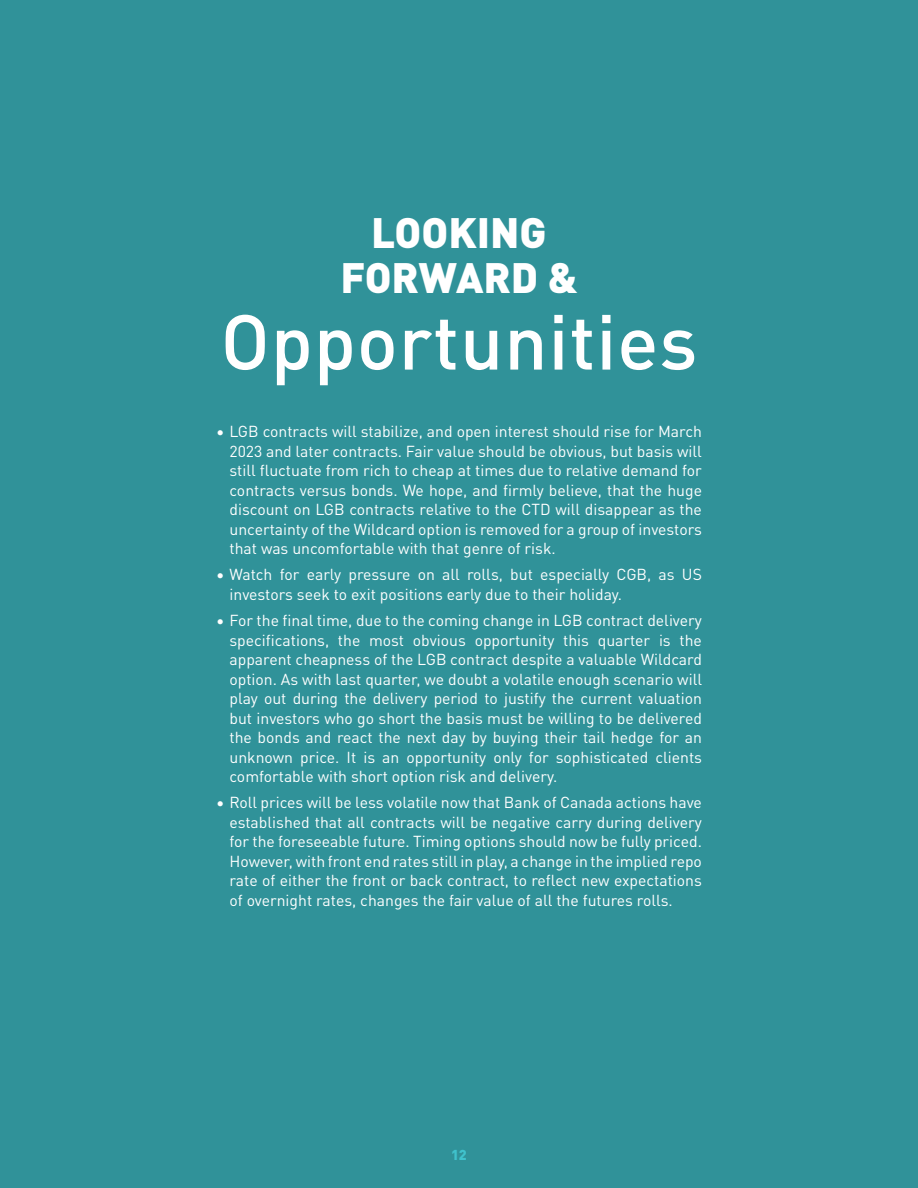
<style>
.page{position:relative;width:918px;height:1188px;background:#309299}
.page>*{position:absolute;margin:0;border:0;box-sizing:border-box;transform-origin:0 0}
.t1{font:500 76.5px "DIN Pro";letter-spacing:.01em;color:#fff}
.t2{font:900 42px/45px "DIN Pro";color:#fff;text-align:center}
.t3{font:15.75px/19.5px "DIN Pro";color:#fff;text-align:justify}
.t4{font:900 14.25px "DIN Pro";color:#40c2cc}
</style>
<div class="page">
<h2 class="t2" style="left:340px;top:208px;width:239px">LOOKING<br>FORWARD &amp;</h2>
<h1 class="t1" style="left:221px;top:283px;width:478px">Opportunities</h1>
<p class="t3" style="left:229px;top:421px;width:474px;text-indent:-13px">• LGB contracts will stabilize, and open interest should rise for March 2023 and later contracts. Fair value should be obvious, but basis will still fluctuate from rich to cheap at times due to relative demand for contracts versus bonds. We hope, and firmly believe, that the huge discount on LGB contracts relative to the CTD will disappear as the uncertainty of the Wildcard option is removed for a group of investors that was uncomfortable with that genre of risk.</p>
<p class="t3" style="left:229px;top:564px;width:474px;text-indent:-13px">• Watch for early pressure on all rolls, but especially CGB, as US investors seek to exit positions early due to their holiday.</p>
<p class="t3" style="left:229px;top:610px;width:474px;text-indent:-13px">• For the final time, due to the coming change in LGB contract delivery specifications, the most obvious opportunity this quarter is the apparent cheapness of the LGB contract despite a valuable Wildcard option. As with last quarter, we doubt a volatile enough scenario will play out during the delivery period to justify the current valuation but investors who go short the basis must be willing to be delivered the bonds and react the next day by buying their tail hedge for an unknown price. It is an opportunity only for sophisticated clients comfortable with short option risk and delivery.</p>
<p class="t3" style="left:229px;top:792px;width:474px;text-indent:-13px">• Roll prices will be less volatile now that Bank of Canada actions have established that all contracts will be negative carry during delivery for the foreseeable future. Timing options should now be fully priced.<br>However, with front end rates still in play, a change in the implied repo rate of either the front or back contract, to reflect new expectations of overnight rates, changes the fair value of all the futures rolls.</p>
<p class="t4" style="left:451px;top:1143px;width:17px">12</p>
</div>
